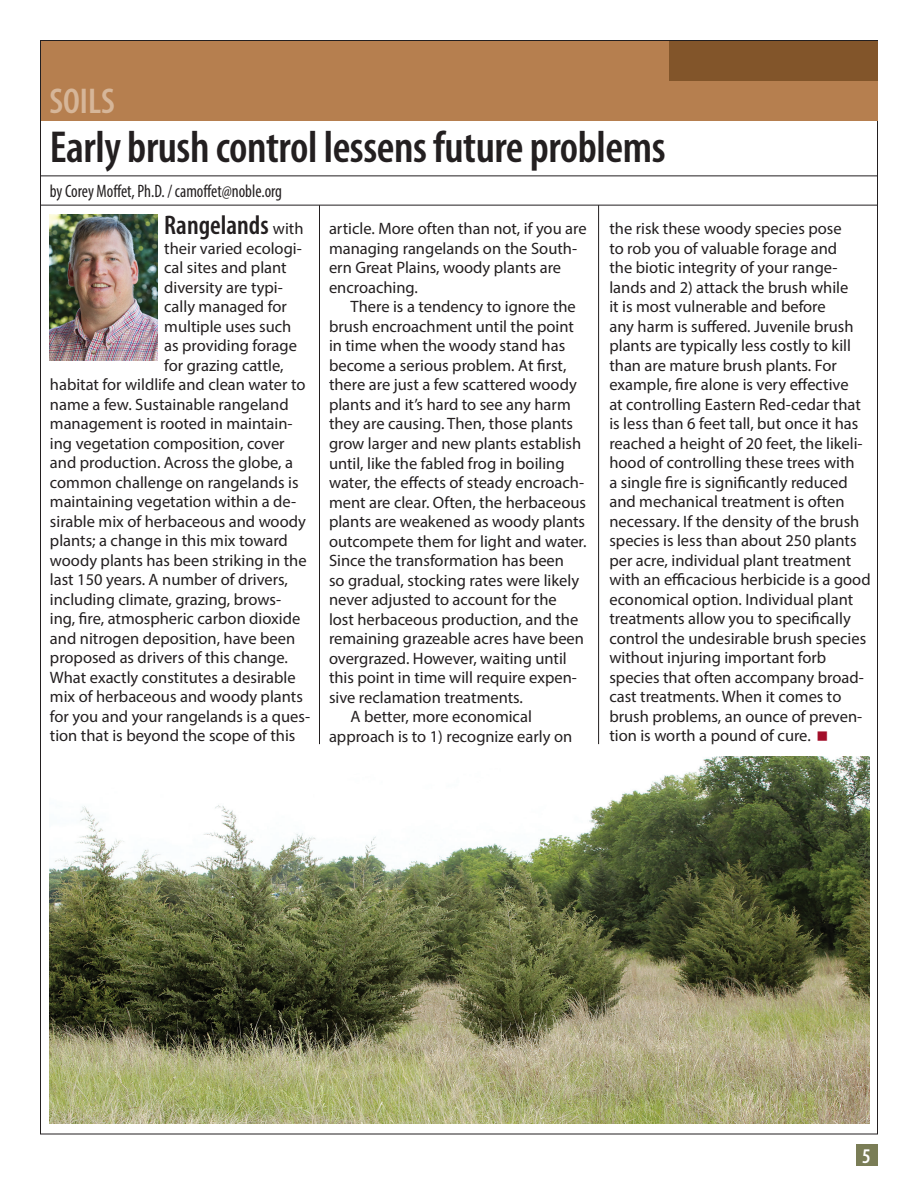
<style>
.page{position:relative;width:918px;height:1188px;background:#fff}
.page>*{position:absolute;margin:0;border:0;box-sizing:border-box;transform-origin:0 0}
.t1{font:600 condensed 45px "Myriad Pro";letter-spacing:-.01em;color:#231f20}
.t2{font:600 condensed 36px "Myriad Pro";color:#d6b699}
.t3{font:600 condensed 27px "Myriad Pro";color:#231f20}
.t4{font:600 condensed 21px "Myriad Pro";color:#fff}
.t5{font:condensed 18px "Myriad Pro";color:#231f20;scale:.95 1}
.t6{font:16.5px/19.5px "Myriad Pro";color:#231f20}
.s1{font-weight:400;font-stretch:normal;font-size:16.5px}
</style>
<div class="page">
<hr style="left:40px;top:205px;width:838px;height:1px;background:#231f20">
<hr style="left:40px;top:176px;width:838px;height:1px;background:#231f20">
<hr style="left:598px;top:205px;width:1px;height:539px;background:#231f20">
<hr style="left:319px;top:205px;width:1px;height:539px;background:#231f20">
<div style="left:856px;top:1144px;width:22px;height:22px;background:#7a7d56"></div>
<div style="left:41px;top:41px;width:836px;height:79px;background:#b67f4f"></div>
<div style="left:669px;top:41px;width:208px;height:39px;background:#82552a"></div>
<img style="left:50px;top:214px;width:108px;height:147px">
<img style="left:50px;top:756px;width:819px;height:368px">
<h2 class="t2" style="left:50px;top:79px;width:67px">SOILS</h2>
<h1 class="t1" style="left:50px;top:120px;width:617px">Early brush control lessens future problems</h1>
<p class="t5" style="left:50px;top:180px;width:246px">by Corey Moffet, Ph.D. / camoffet@noble.org</p>
<h3 class="t3" style="left:164px;top:209px;width:141px">Rangelands <span class="s1">with</span></h3>
<p class="t6" style="left:164px;top:238px;width:139px">their varied ecologi-</p>
<p class="t6" style="left:164px;top:258px;width:124px">cal sites and plant</p>
<p class="t6" style="left:164px;top:277px;width:120px">diversity are typi-</p>
<p class="t6" style="left:164px;top:297px;width:124px">cally managed for</p>
<p class="t6" style="left:164px;top:316px;width:129px">multiple uses such</p>
<p class="t6" style="left:164px;top:336px;width:134px">as providing forage</p>
<p class="t6" style="left:164px;top:355px;width:121px">for grazing cattle,</p>
<p class="t6" style="left:50px;top:375px;width:257px">habitat for wildlife and clean water to</p>
<p class="t6" style="left:50px;top:394px;width:240px">name a few. Sustainable rangeland</p>
<p class="t6" style="left:50px;top:414px;width:244px">management is rooted in maintain-</p>
<p class="t6" style="left:50px;top:433px;width:236px">ing vegetation composition, cover</p>
<p class="t6" style="left:50px;top:453px;width:245px">and production. Across the globe, a</p>
<p class="t6" style="left:50px;top:472px;width:250px">common challenge on rangelands is</p>
<p class="t6" style="left:50px;top:492px;width:248px">maintaining vegetation within a de-</p>
<p class="t6" style="left:50px;top:511px;width:257px">sirable mix of herbaceous and woody</p>
<p class="t6" style="left:50px;top:531px;width:239px">plants; a change in this mix toward</p>
<p class="t6" style="left:50px;top:550px;width:258px">woody plants has been striking in the</p>
<p class="t6" style="left:50px;top:570px;width:240px">last 150 years. A number of drivers,</p>
<p class="t6" style="left:50px;top:589px;width:233px">including climate, grazing, brows-</p>
<p class="t6" style="left:50px;top:609px;width:252px">ing, fire, atmospheric carbon dioxide</p>
<p class="t6" style="left:50px;top:628px;width:247px">and nitrogen deposition, have been</p>
<p class="t6" style="left:50px;top:648px;width:240px">proposed as drivers of this change.</p>
<p class="t6" style="left:50px;top:667px;width:247px">What exactly constitutes a desirable</p>
<p class="t6" style="left:50px;top:687px;width:255px">mix of herbaceous and woody plants</p>
<p class="t6" style="left:50px;top:706px;width:262px">for you and your rangelands is a ques-</p>
<p class="t6" style="left:50px;top:726px;width:247px">tion that is beyond the scope of this</p>
<p class="t6" style="left:329px;top:219px;width:259px">article. More often than not, if you are managing rangelands on the South&shy;ern Great Plains, woody plants are encroaching.</p>
<p class="t6" style="left:351px;top:297px;width:227px">There is a tendency to ignore the</p>
<p class="t6" style="left:329px;top:316px;width:246px">brush encroachment until the point</p>
<p class="t6" style="left:329px;top:336px;width:238px">in time when the woody stand has</p>
<p class="t6" style="left:329px;top:355px;width:239px">become a serious problem. At first,</p>
<p class="t6" style="left:329px;top:375px;width:249px">there are just a few scattered woody</p>
<p class="t6" style="left:329px;top:394px;width:243px">plants and it’s hard to see any harm</p>
<p class="t6" style="left:329px;top:414px;width:246px">they are causing. Then, those plants</p>
<p class="t6" style="left:329px;top:433px;width:254px">grow larger and new plants establish</p>
<p class="t6" style="left:329px;top:453px;width:237px">until, like the fabled frog in boiling</p>
<p class="t6" style="left:329px;top:472px;width:257px">water, the effects of steady encroach-</p>
<p class="t6" style="left:329px;top:492px;width:259px">ment are clear. Often, the herbaceous</p>
<p class="t6" style="left:329px;top:511px;width:258px">plants are weakened as woody plants</p>
<p class="t6" style="left:329px;top:531px;width:259px">outcompete them for light and water.</p>
<p class="t6" style="left:329px;top:550px;width:237px">Since the transformation has been</p>
<p class="t6" style="left:329px;top:570px;width:252px">so gradual, stocking rates were likely</p>
<p class="t6" style="left:329px;top:589px;width:229px">never adjusted to account for the</p>
<p class="t6" style="left:329px;top:609px;width:251px">lost herbaceous production, and the</p>
<p class="t6" style="left:329px;top:628px;width:257px">remaining grazeable acres have been</p>
<p class="t6" style="left:329px;top:648px;width:239px">overgrazed. However, waiting until</p>
<p class="t6" style="left:329px;top:667px;width:249px">this point in time will require expen-</p>
<p class="t6" style="left:329px;top:687px;width:196px">sive reclamation treatments.</p>
<p class="t6" style="left:351px;top:706px;width:183px">A better, more economical</p>
<p class="t6" style="left:329px;top:726px;width:245px">approach is to 1) recognize early on</p>
<p class="t6" style="left:609px;top:219px;width:263px">the risk these woody species pose<br>to rob you of valuable forage and<br>the biotic integrity of your range&shy;lands and 2) attack the brush while<br>it is most vulnerable and before<br>any harm is suffered. Juvenile brush plants are typically less costly to kill than are mature brush plants. For example, fire alone is very effective<br>at controlling Eastern Red-cedar that is less than 6 feet tall, but once it has reached a height of 20 feet, the likeli&shy;hood of controlling these trees with<br>a single fire is significantly reduced and mechanical treatment is often necessary. If the density of the brush species is less than about 250 plants per acre, individual plant treatment with an efficacious herbicide is a good economical option. Individual plant treatments allow you to specifically control the undesirable brush species without injuring important forb species that often accompany broad&shy;cast treatments. When it comes to brush problems, an ounce of preven&shy;tion is worth a pound of cure.</p>
<p class="t4" style="left:862px;top:1143px;width:10px">5</p>
</div>
